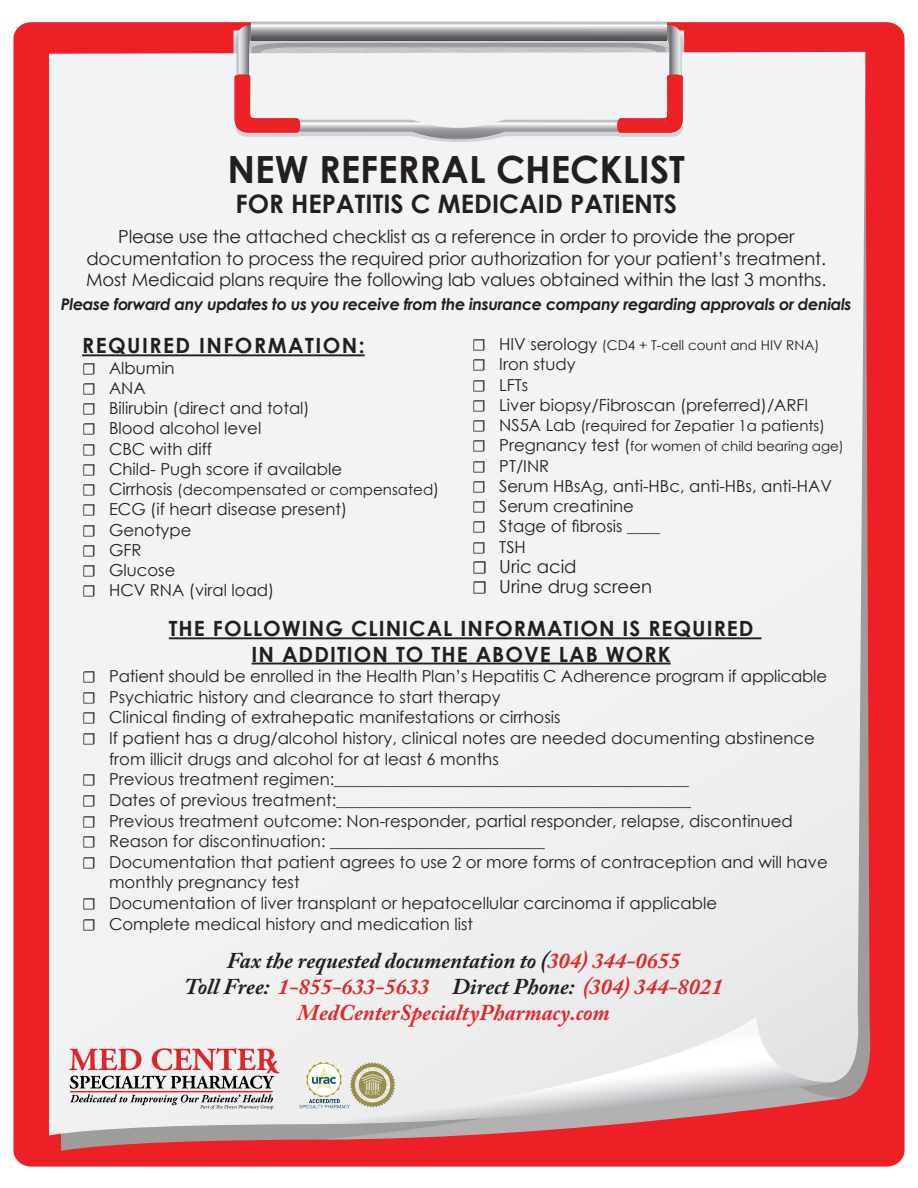
<style>
.page{position:relative;width:918px;height:1188px;background:#fff}
.page>*{position:absolute;margin:0;border:0;box-sizing:border-box;transform-origin:0 0}
.t1{font:700 37.5px "Century Gothic";color:#231f20}
.t2{font:700 25.5px "Century Gothic";color:#231f20}
.t3{font:italic 700 22.5px/26.2px "Adobe Caslon Pro";color:#dd2a2a;text-align:center}
.t4{font:italic 700 22.5px "Adobe Caslon Pro";color:#231f20}
.t5{font:700 21px "Century Gothic";letter-spacing:.05em;color:#231f20}
.t6{font:700 21px "Century Gothic";letter-spacing:.07em;color:#231f20}
.t7{font:18px "Century Gothic";letter-spacing:-.01em;color:#231f20}
.t8{font:16.5px/20.7px "Century Gothic";color:#231f20}
.t9{font:italic 700 16.2px "Century Gothic";letter-spacing:-.025em;color:#231f20}
.t10{font:15px "Century Gothic";color:#231f20}
.t11{font:13.5px "Century Gothic";color:#231f20}
.s1{font-family:"Minion Pro"}
.s2{font-family:"Minion Pro";font-size:16.5px}
.s3{font-size:16.5px}
.s4{color:#dd2a2a}
.s5{color:#231f20}
</style>
<div class="page">
<div style="left:13px;top:22px;width:892px;height:1145px;background:#ed2026;border-radius:17px"></div>
<svg style="left:323px;top:1135px;width:521px;height:5px"></svg>
<div style="left:49px;top:52px;width:816px;height:1083px;background:#f2f3f4"></div>
<svg style="left:311px;top:1017px;width:521px;height:107px;background:#e1d8da"></svg>
<svg style="left:220px;top:25px;width:469px;height:119px;background:#e4d5d6"></svg>
<svg style="left:251px;top:21px;width:416px;height:20px;background:#9e9ea1"></svg>
<hr style="left:169px;top:637px;width:593px;height:2px;background:#231f20">
<hr style="left:252px;top:663px;width:419px;height:1px;background:#231f20">
<img style="left:292px;top:1062px;width:57px;height:47px">
<img style="left:349px;top:1061px;width:48px;height:48px">
<svg style="left:69px;top:1048px;width:211px;height:62px;background:#d0b4b5"></svg>
<hr style="left:82px;top:354px;width:283px;height:2px;background:#231f20">
<p class="t1" style="left:228px;top:141px;width:459px">NEW REFERRAL CHECKLIST</p>
<p class="t2" style="left:236px;top:185px;width:443px">FOR HEPATITIS C MEDICAID PATIENTS</p>
<p class="t7" style="left:118px;top:224px;width:678px">Please use the attached checklist as a reference in order to provide the proper</p>
<p class="t7" style="left:87px;top:246px;width:741px">documentation to process the required prior authorization for your patient’s treatment.</p>
<p class="t7" style="left:86px;top:267px;width:742px">Most Medicaid plans require the following lab values obtained within the last 3 months.</p>
<p class="t9" style="left:61px;top:292px;width:792px">Please forward any updates to us you receive from the insurance company regarding approvals or denials</p>
<p class="t6" style="left:82px;top:330px;width:284px">REQUIRED INFORMATION:</p>
<p class="t8" style="left:82px;top:357px;width:94px"><span class="s1">☐</span> Albumin</p>
<p class="t8" style="left:82px;top:377px;width:65px"><span class="s1">☐</span> ANA</p>
<p class="t8" style="left:82px;top:398px;width:229px"><span class="s1">☐</span> Bilirubin (direct and total)</p>
<p class="t8" style="left:82px;top:418px;width:181px"><span class="s1">☐</span> Blood alcohol level</p>
<p class="t8" style="left:82px;top:438px;width:132px"><span class="s1">☐</span> CBC with diff</p>
<p class="t8" style="left:82px;top:458px;width:261px"><span class="s1">☐</span> Child- Pugh score if available</p>
<p class="t10" style="left:82px;top:479px;width:359px"><span class="s2">☐</span> <span class="s3">Cirrhosis</span> (decompensated or compensated<span class="s3">)</span></p>
<p class="t8" style="left:82px;top:499px;width:267px"><span class="s1">☐</span> ECG (if heart disease present)</p>
<p class="t8" style="left:82px;top:519px;width:111px"><span class="s1">☐</span> Genotype</p>
<p class="t8" style="left:82px;top:539px;width:61px"><span class="s1">☐</span> GFR</p>
<p class="t8" style="left:82px;top:560px;width:95px"><span class="s1">☐</span> Glucose</p>
<p class="t8" style="left:82px;top:580px;width:194px"><span class="s1">☐</span> HCV RNA (viral load)</p>
<p class="t11" style="left:472px;top:336px;width:349px"><span class="s2">☐</span> <span class="s3">HIV serology</span> (CD4 + T-cell count and HIV RNA)</p>
<p class="t8" style="left:472px;top:354px;width:105px"><span class="s1">☐</span> Iron study</p>
<p class="t8" style="left:472px;top:374px;width:58px"><span class="s1">☐</span> LFTs</p>
<p class="t8" style="left:472px;top:394px;width:337px"><span class="s1">☐</span> Liver biopsy/Fibroscan (preferred)/ARFI</p>
<p class="t10" style="left:472px;top:415px;width:354px"><span class="s2">☐</span> <span class="s3">NS5A Lab</span> (required for Zepatier 1a patients)</p>
<p class="t11" style="left:472px;top:437px;width:373px"><span class="s2">☐</span> <span class="s3">Pregnancy test (</span>for women of child bearing age)</p>
<p class="t8" style="left:472px;top:455px;width:78px"><span class="s1">☐</span> PT/INR</p>
<p class="t8" style="left:472px;top:475px;width:361px"><span class="s1">☐</span> Serum HBsAg, anti-HBc, anti-HBs, anti-HAV</p>
<p class="t8" style="left:472px;top:495px;width:163px"><span class="s1">☐</span> Serum creatinine</p>
<p class="t8" style="left:472px;top:516px;width:189px"><span class="s1">☐</span> Stage of fibrosis ____</p>
<p class="t8" style="left:472px;top:536px;width:55px"><span class="s1">☐</span> TSH</p>
<p class="t7" style="left:472px;top:554px;width:106px"><span class="s1">☐</span> Uric acid</p>
<p class="t7" style="left:472px;top:574px;width:181px"><span class="s1">☐</span> Urine drug screen</p>
<p class="t5" style="left:169px;top:613px;width:586px">THE FOLLOWING CLINICAL INFORMATION IS REQUIRED</p>
<p class="t5" style="left:252px;top:638px;width:421px">IN ADDITION TO THE ABOVE LAB WORK</p>
<p class="t8" style="left:82px;top:666px;width:747px"><span class="s1">☐</span> Patient should be enrolled in the Health Plan’s Hepatitis C Adherence program if applicable</p>
<p class="t8" style="left:82px;top:686px;width:420px"><span class="s1">☐</span> Psychiatric history and clearance to start therapy</p>
<p class="t8" style="left:82px;top:707px;width:480px"><span class="s1">☐</span> Clinical finding of extrahepatic manifestations or cirrhosis</p>
<p class="t8" style="left:109px;top:728px;width:707px;text-indent:-27px"><span class="s1">☐</span> If patient has a drug/alcohol history, clinical notes are needed documenting abstinence from illicit drugs and alcohol for at least 6 months</p>
<p class="t8" style="left:82px;top:769px;width:608px"><span class="s1">☐</span> Previous treatment regimen:___________________________________________</p>
<p class="t8" style="left:82px;top:789px;width:610px"><span class="s1">☐</span> Dates of previous treatment:___________________________________________</p>
<p class="t8" style="left:82px;top:810px;width:712px"><span class="s1">☐</span> Previous treatment outcome: Non-responder, partial responder, relapse, discontinued</p>
<p class="t8" style="left:82px;top:831px;width:464px"><span class="s1">☐</span> Reason for discontinuation: __________________________</p>
<p class="t8" style="left:109px;top:851px;width:720px;text-indent:-27px"><span class="s1">☐</span> Documentation that patient agrees to use 2 or more forms of contraception and will have monthly pregnancy test</p>
<p class="t8" style="left:82px;top:893px;width:637px"><span class="s1">☐</span> Documentation of liver transplant or hepatocellular carcinoma if applicable</p>
<p class="t8" style="left:82px;top:913px;width:392px"><span class="s1">☐</span> Complete medical history and medication list</p>
<p class="t4" style="left:227px;top:947px;width:455px">Fax the requested documentation to (<span class="s4">304) 344-0655</span></p>
<p class="t3" style="left:185px;top:973px;width:540px"><span class="s5">Toll Free:</span> 1-855-633-5633 <span class="s5">Direct Phone:</span> (304) 344-8021<br>MedCenterSpecialtyPharmacy.com</p>
</div>
